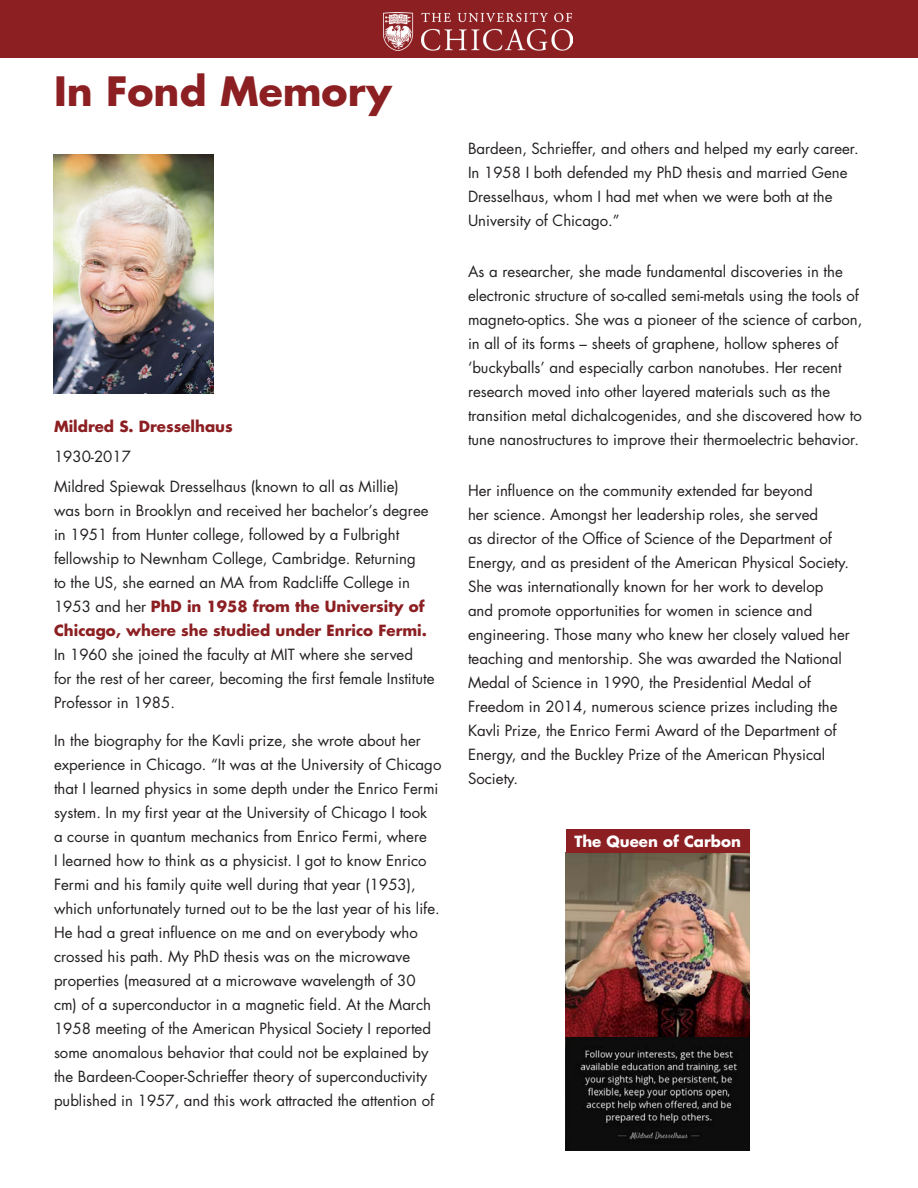
<style>
.page{position:relative;width:918px;height:1188px;background:#fff}
.page>*{position:absolute;margin:0;border:0;box-sizing:border-box;transform-origin:0 0}
.t1{font:700 39.3px "Futura Std";color:#8c1f22}
.t2{font:15px/24px "Futura Std";color:#231f20}
.t3{font:700 15px "Futura Std";color:#8c1f22}
.t4{font:700 15px "Futura Std";color:#fff}
.s1{font-weight:700;color:#8c1f22}
</style>
<div class="page">
<div style="left:566px;top:829px;width:183px;height:24px;background:#8c1f22"></div>
<div style="left:0;top:0;width:918px;height:57px;background:#8c1f22"></div>
<img style="left:54px;top:155px;width:159px;height:239px">
<img style="left:566px;top:853px;width:184px;height:297px">
<div style="left:566px;top:834px;width:184px;height:19px;background:#8c1f22"></div>
<img style="left:383px;top:13px;width:189px;height:38px">
<h1 class="t1" style="left:54px;top:65px;width:339px">In Fond Memory</h1>
<p class="t3" style="left:54px;top:417px;width:180px">Mildred S. Dresselhaus</p>
<p class="t2" style="left:54px;top:442px;width:346px;line-height:30px">1930-2017<br>Mildred Spiewak Dresselhaus (known to all as Millie)</p>
<p class="t2" style="left:54px;top:499px;width:376px">was born in Brooklyn and received her bachelor’s degree in 1951 from Hunter college, followed by a Fulbright fellowship to Newnham College, Cambridge. Returning to the US, she earned an MA from Radcliffe College in 1953 and her <span class="s1">PhD in 1958 from the University of Chicago, where she studied under Enrico Fermi.</span></p>
<p class="t2" style="left:54px;top:643px;width:382px">In 1960 she joined the faculty at MIT where she served<br>for the rest of her career, becoming the first female Institute<br>Professor in 1985.</p>
<p class="t2" style="left:54px;top:729px;width:389px">In the biography for the Kavli prize, she wrote about her experience in Chicago. “It was at the University of Chicago that I learned physics in some depth under the Enrico Fermi system. In my first year at the University of Chicago I took<br>a course in quantum mechanics from Enrico Fermi, where<br>I learned how to think as a physicist. I got to know Enrico Fermi and his family quite well during that year (1953), which unfortunately turned out to be the last year of his life.<br>He had a great influence on me and on everybody who crossed his path. My PhD thesis was on the microwave properties (measured at a microwave wavelength of 30 cm) of a superconductor in a magnetic field. At the March 1958 meeting of the American Physical Society I reported some anomalous behavior that could not be explained by the Bardeen-Cooper-Schrieffer theory of superconductivity published in 1957, and this work attracted the attention of</p>
<p class="t2" style="left:468px;top:137px;width:392px">Bardeen, Schrieffer, and others and helped my early career.<br>In 1958 I both defended my PhD thesis and married Gene Dresselhaus, whom I had met when we were both at the University of Chicago.”</p>
<p class="t2" style="left:468px;top:260px;width:396px">As a researcher, she made fundamental discoveries in the electronic structure of so-called semi-metals using the tools of magneto-optics. She was a pioneer of the science of carbon, in all of its forms – sheets of graphene, hollow spheres of ‘buckyballs’ and especially carbon nanotubes. Her recent research moved into other layered materials such as the transition metal dichalcogenides, and she discovered how to tune nanostructures to improve their thermoelectric behavior.</p>
<p class="t2" style="left:468px;top:479px;width:383px">Her influence on the community extended far beyond<br>her science. Amongst her leadership roles, she served<br>as director of the Office of Science of the Department of Energy, and as president of the American Physical Society.<br>She was internationally known for her work to develop and promote opportunities for women in science and engineering. Those many who knew her closely valued her teaching and mentorship. She was awarded the National Medal of Science in 1990, the Presidential Medal of Freedom in 2014, numerous science prizes including the Kavli Prize, the Enrico Fermi Award of the Department of Energy, and the Buckley Prize of the American Physical Society.</p>
<p class="t4" style="left:574px;top:831px;width:168px">The Queen of Carbon</p>
</div>
